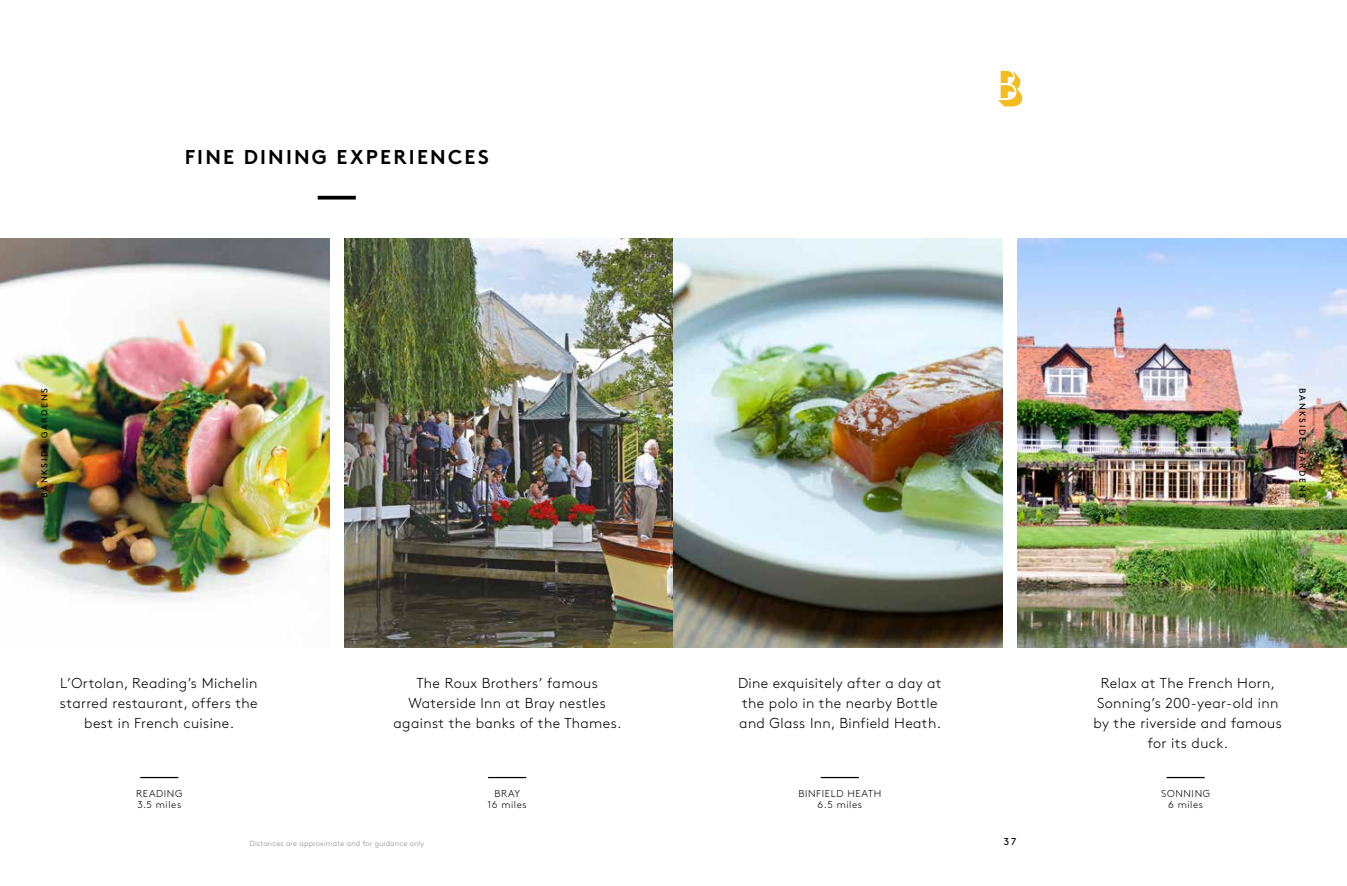
<style>
.page{position:relative;width:1347px;height:886px;background:#fff}
.page>*{position:absolute;margin:0;border:0;box-sizing:border-box;transform-origin:0 0}
.t1{font:700 20px "Brown Std";letter-spacing:.11em;color:#000}
.t2{font:300 14.38px/20px "Brown Std";letter-spacing:.025em;color:#000;text-align:center}
.t3{font:300 10px/11.2px "Brown Std";letter-spacing:.065em;color:#000;text-align:center}
.t4{font:10px "Brown Std";color:#000}
.t5{font:8.75px "Brown Std";letter-spacing:.2em;color:#000}
.t6{font:300 7.5px "Brown Std";letter-spacing:.025em;color:#878787}
</style>
<div class="page">
<img style="left:344px;top:239px;width:658px;height:408px">
<img style="left:0;top:239px;width:329px;height:361px">
<img style="left:1017px;top:239px;width:329px;height:408px">
<svg style="left:318px;top:196px;width:38px;height:4px"></svg>
<hr style="left:140px;top:777px;width:38px;height:1px;background:#000">
<hr style="left:488px;top:777px;width:38px;height:1px;background:#000">
<hr style="left:820px;top:777px;width:39px;height:1px;background:#000">
<hr style="left:1166px;top:777px;width:38px;height:1px;background:#000">
<svg style="left:998px;top:71px;width:24px;height:35px"></svg>
<h1 class="t1" style="left:185px;top:145px;width:305px">FINE DINING EXPERIENCES</h1>
<p class="t5" style="left:39px;top:498px;width:112px;rotate:-90deg">BANKSIDE GARDENS</p>
<p class="t5" style="left:1307px;top:388px;width:112px;rotate:90deg">BANKSIDE GARDENS</p>
<p class="t2" style="left:393px;top:673px;width:229px">The Roux Brothers’ famous<br>Waterside Inn at Bray nestles against the banks of the Thames.</p>
<p class="t2" style="left:1093px;top:673px;width:190px">Relax at The French Horn,<br>Sonning’s 200-year-old inn by the riverside and famous for its duck.</p>
<p class="t2" style="left:60px;top:673px;width:199px">L’Ortolan, Reading’s Michelin starred restaurant, offers the best in French cuisine.</p>
<p class="t2" style="left:738px;top:673px;width:205px;text-align:left">Dine exquisitely after a day at the polo in the nearby Bottle and Glass Inn, Binfield Heath.</p>
<p class="t3" style="left:136px;top:787px;width:48px;text-align:left">READING<br>3.5 miles</p>
<p class="t3" style="left:487px;top:787px;width:41px">BRAY<br>16 miles</p>
<p class="t3" style="left:798px;top:787px;width:84px">BINFIELD HEATH<br>6.5 miles</p>
<p class="t3" style="left:1161px;top:787px;width:50px">SONNING<br>6 miles</p>
<p class="t6" style="left:249px;top:839px;width:176px">Distances are approximate and for guidance only</p>
<p class="t4" style="left:1004px;top:836px;width:14px">37</p>
</div>
